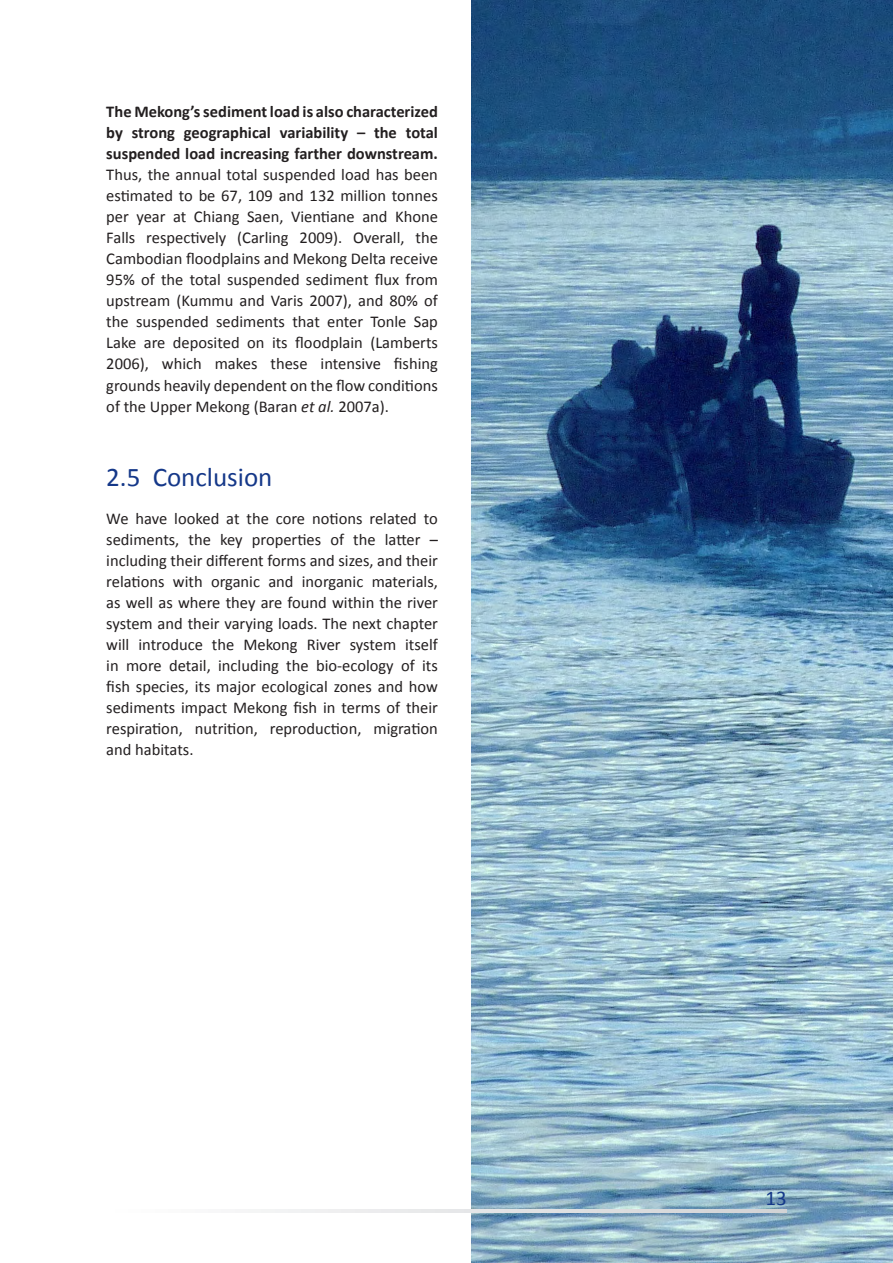
<style>
.page{position:relative;width:893px;height:1263px;background:#fff}
.page>*{position:absolute;margin:0;border:0;box-sizing:border-box;transform-origin:0 0}
.Heading_2{font:27px "Calibri";color:#153889}
.t1{font:21px "Calibri";color:#153889}
.Body_text{font:16.5px/21px "Calibri";color:#231f20;text-align:justify}
.s1{font-weight:700}
.s2{font-style:italic}
</style>
<div class="page">
<img style="left:471px;top:0;width:422px;height:1263px">
<svg style="left:248px;top:1210px;width:538px;height:3px"></svg>
<p class="Body_text" style="left:106px;top:101px;width:333px"><span class="s1">The Mekong’s sediment load is also characterized by strong geographical variability – the total suspended load increasing farther downstream.<br></span>Thus, the annual total suspended load has been estimated to be 67, 109 and 132 million tonnes per year at Chiang Saen, Vientiane and Khone Falls respectively (Carling 2009). Overall, the Cambodian floodplains and Mekong Delta receive 95% of the total suspended sediment flux from upstream (Kummu and Varis 2007), and 80% of the suspended sediments that enter Tonle Sap Lake are deposited on its floodplain (Lamberts 2006), which makes these intensive fishing grounds heavily dependent on the flow conditions of the Upper Mekong (Baran <span class="s2">et al.</span> 2007a).</p>
<p class="Heading_2" style="left:106px;top:460px;width:168px">2.5 Conclusion</p>
<p class="Body_text" style="left:106px;top:508px;width:333px">We have looked at the core notions related to sediments, the key properties of the latter – including their different forms and sizes, and their relations with organic and inorganic materials, as well as where they are found within the river system and their varying loads. The next chapter will introduce the Mekong River system itself in more detail, including the bio-ecology of its fish species, its major ecological zones and how sediments impact Mekong fish in terms of their respiration, nutrition, reproduction, migration and habitats.</p>
<p class="t1" style="left:765px;top:1185px;width:23px">13</p>
</div>
